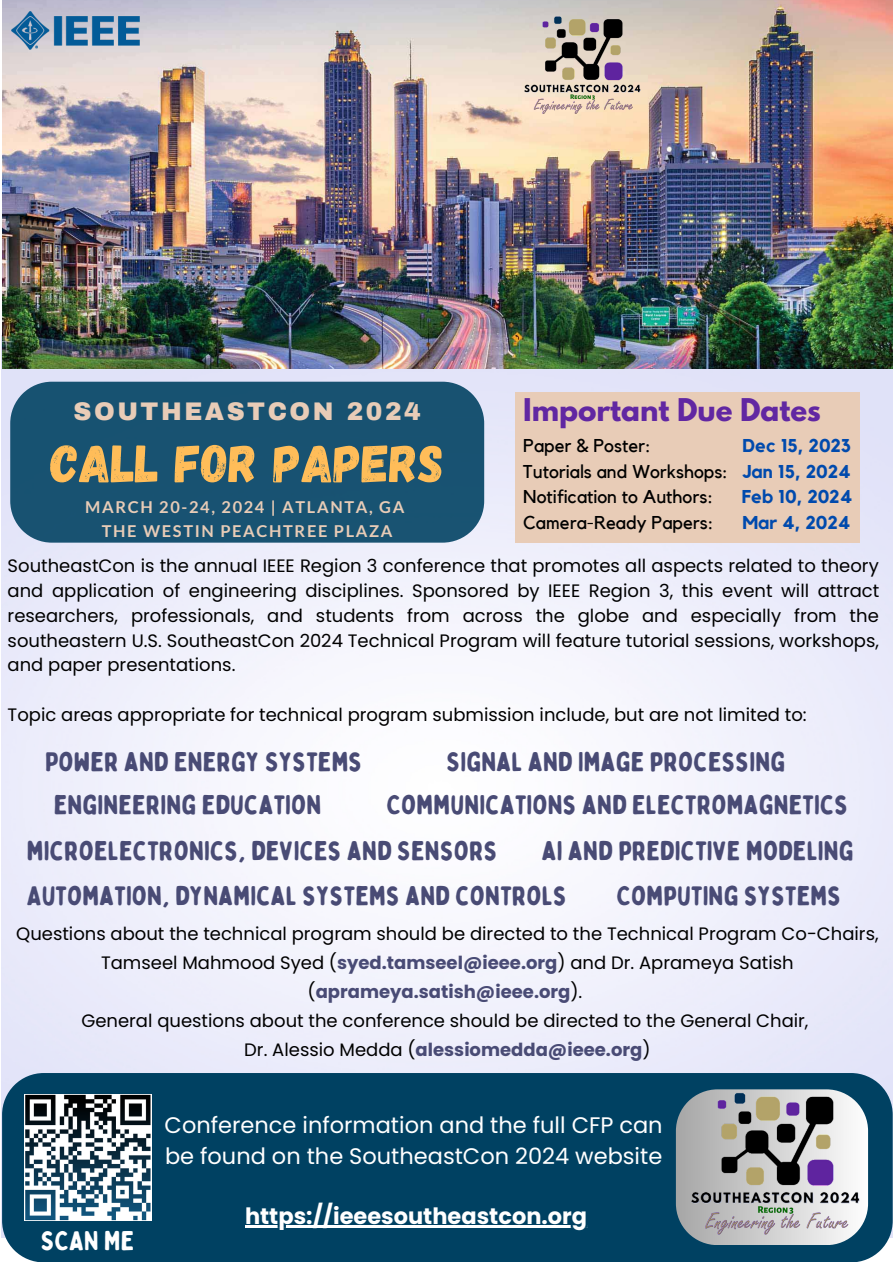
<style>
.page{position:relative;width:893px;height:1264px;background:#fff}
.page>*{position:absolute;margin:0;border:0;box-sizing:border-box;transform-origin:0 0}
.t1{font:53.1px "Gagalin";color:#ffbd59}
.t2{font:700 27.75px "League Spartan";color:#6127a2}
.t3{font:27px "Bobby Jones Soft";color:#494b75}
.t4{font:27px "Bobby Jones Soft";color:#fff}
.t5{font:900 24.9px "Archivo";letter-spacing:.1em;color:#e8ccb7}
.t6{font:22.5px/31.5px "Poppins";color:#fff}
.t7{font:700 22.5px "Poppins";color:#fff}
.t8{font:18.45px/25.5px "Kollektif";color:#000;text-align:justify}
.t9{font:700 18.45px "Kollektif";color:#004aad}
.t10{font:18px/24.8px "Poppins";color:#000;text-align:justify}
.t11{font:700 16.35px/24.2px "Lato";letter-spacing:.1em;color:#e8ccb7;text-align:center}
.s1{font-weight:700;color:#004aad}
.s2{font-weight:700;color:#494b75}
</style>
<div class="page">
<img style="left:1px;top:336px;width:891px;height:901px">
<img style="left:2px;top:0;width:890px;height:368px">
<img style="left:524px;top:12px;width:117px;height:104px">
<div style="left:515px;top:392px;width:344px;height:150px;background:#e8ccb7"></div>
<div style="left:10px;top:382px;width:474px;height:160px;background:#185271"></div>
<img style="left:11px;top:12px;width:128px;height:37px">
<div style="left:2px;top:1073px;width:890px;height:188px;background:#004162"></div>
<svg style="left:675px;top:1089px;width:193px;height:155px"></svg>
<img style="left:690px;top:1085px;width:171px;height:153px">
<img style="left:24px;top:1094px;width:127px;height:126px">
<hr style="left:245px;top:1224px;width:342px;height:3px;background:#fff">
<h3 class="t5" style="left:74px;top:398px;width:348px">SOUTHEASTCON 2024</h3>
<h1 class="t1" style="left:51px;top:429px;width:394px">CALL FOR PAPERS</h1>
<p class="t11" style="left:85px;top:494px;width:320px">MARCH 20-24, 2024 | ATLANTA, GA<br>THE WESTIN PEACHTREE PLAZA</p>
<h2 class="t2" style="left:523px;top:396px;width:299px">Important Due Dates</h2>
<p class="t8" style="left:523px;top:434px;width:129px">Paper &amp; Poster:</p>
<p class="t8" style="left:523px;top:434px;width:329px;text-indent:219px"><span class="s1">Dec 15, 2023<br></span>Tutorials and Workshops: <span class="s1">Jan 15, 2024<br></span>Notification to Authors:</p>
<p class="t9" style="left:742px;top:488px;width:112px">Feb 10, 2024</p>
<p class="t8" style="left:523px;top:510px;width:192px">Camera-Ready Papers:</p>
<p class="t9" style="left:742px;top:513px;width:110px">Mar 4, 2024</p>
<p class="t10" style="left:8px;top:553px;width:873px">SoutheastCon is the annual IEEE Region 3 conference that promotes all aspects related to theory and application of engineering disciplines. Sponsored by IEEE Region 3, this event will attract researchers, professionals, and students from across the globe and especially from the southeastern U.S. SoutheastCon 2024 Technical Program will feature tutorial sessions, workshops, and paper presentations.</p>
<p class="t10" style="left:8px;top:702px;width:800px">Topic areas appropriate for technical program submission include, but are not limited to:</p>
<h3 class="t3" style="left:45px;top:745px;width:319px">POWER AND ENERGY SYSTEMS</h3>
<h3 class="t3" style="left:54px;top:788px;width:269px">ENGINEERING EDUCATION</h3>
<h3 class="t3" style="left:446px;top:745px;width:340px">SIGNAL AND IMAGE PROCESSING</h3>
<h3 class="t3" style="left:387px;top:788px;width:463px">COMMUNICATIONS AND ELECTROMAGNETICS</h3>
<h3 class="t3" style="left:27px;top:833px;width:472px">MICROELECTRONICS, DEVICES AND SENSORS</h3>
<h3 class="t3" style="left:542px;top:833px;width:313px">AI AND PREDICTIVE MODELING</h3>
<h3 class="t3" style="left:27px;top:879px;width:541px">AUTOMATION, DYNAMICAL SYSTEMS AND CONTROLS</h3>
<h3 class="t3" style="left:616px;top:879px;width:226px">COMPUTING SYSTEMS</h3>
<p class="t10" style="left:16px;top:918px;width:863px;line-height:29.2px;text-align:center">Questions about the technical program should be directed to the Technical Program Co-Chairs, Tamseel Mahmood Syed (<span class="s2">syed.tamseel@ieee.org</span>) and Dr. Aprameya Satish (<span class="s2">aprameya.satish@ieee.org</span>).<br>General questions about the conference should be directed to the General Chair,<br>Dr. Alessio Medda (<span class="s2">alessiomedda@ieee.org</span>)</p>
<h3 class="t4" style="left:41px;top:1223px;width:95px">SCAN ME</h3>
<p class="t6" style="left:165px;top:1109px;width:499px">Conference information and the full CFP can be found on the SoutheastCon 2024 website</p>
<p class="t7" style="left:245px;top:1200px;width:343px">https://ieeesoutheastcon.org</p>
</div>
